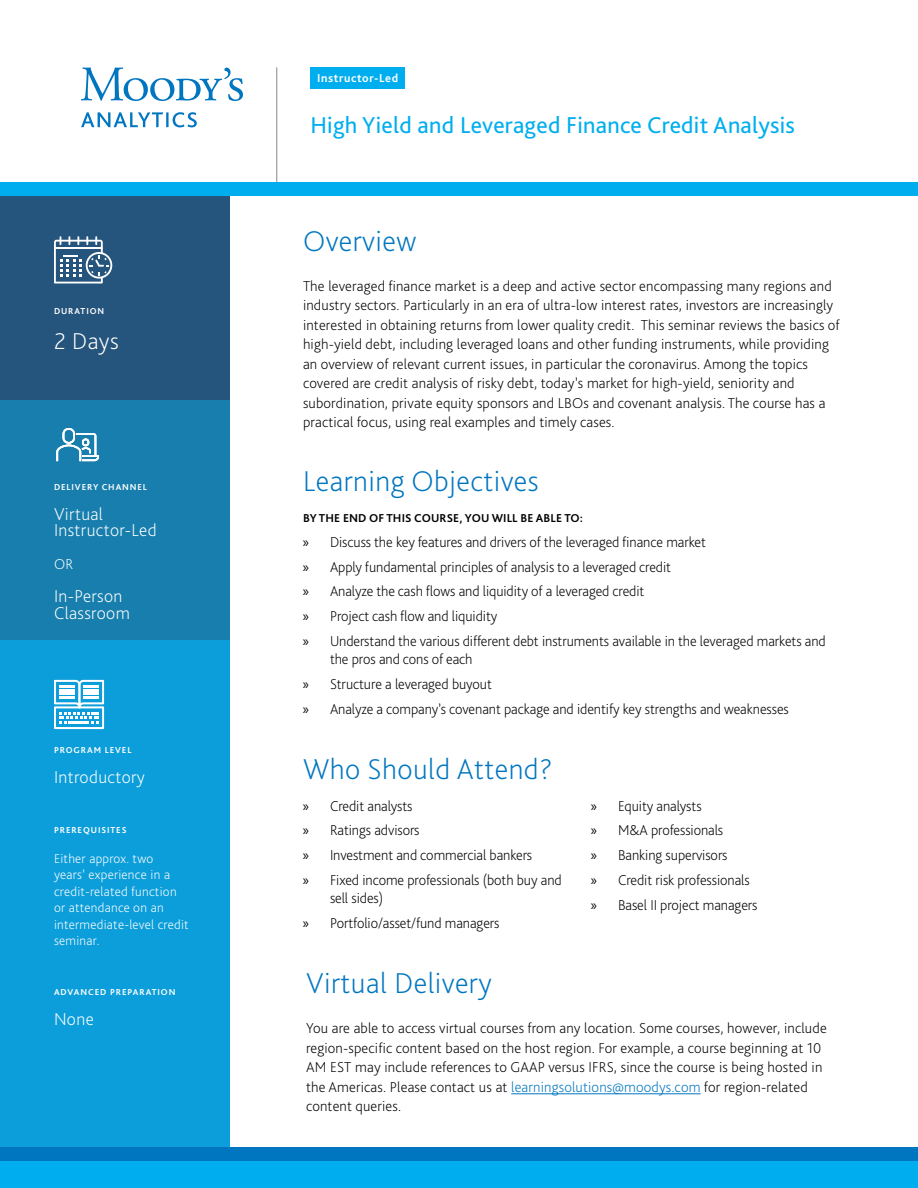
<style>
.page{position:relative;width:918px;height:1188px;background:#fff}
.page>*{position:absolute;margin:0;border:0;box-sizing:border-box;transform-origin:0 0}
.t1{font:200 30px "Bliss Pro";letter-spacing:.015em;color:#0076c0}
.t2{font:24px "Bliss Pro";letter-spacing:.01em;color:#00aeef}
.t3{font:200 24px "Bliss Pro";color:#fff}
.t4{font:200 18px/16.5px "Bliss Pro";letter-spacing:.02em;color:#fff}
.t5{font:200 15px/24.8px "Bliss Pro";letter-spacing:.01em;color:#000}
.t6{font:200 15px "Bliss Pro";color:#fff}
.t7{font:200 13.5px/16.5px "Bliss Pro";letter-spacing:.02em;color:#fff}
.t8{font:700 12px "Bliss Pro";letter-spacing:.01em;color:#000}
.t9{font:700 12px "Bliss Pro";letter-spacing:.05em;color:#fff}
.t10{font:700 9px "Bliss Pro";letter-spacing:.1em;color:#fff}
.s1{font-family:"Myriad Pro";font-weight:400}
.s2{color:#0076c0}
</style>
<div class="page">
<div style="left:0;top:639px;width:230px;height:549px;background:#0c9eda"></div>
<svg style="left:54px;top:680px;width:50px;height:49px"></svg>
<div style="left:0;top:400px;width:230px;height:239px;background:#177eae"></div>
<svg style="left:81px;top:68px;width:162px;height:59px"></svg>
<hr style="left:276px;top:68px;width:1px;height:114px;background:#939598">
<div style="left:310px;top:68px;width:95px;height:21px;background:#00aeef"></div>
<div style="left:0;top:194px;width:230px;height:206px;background:#25547c"></div>
<svg style="left:54px;top:236px;width:58px;height:47px"></svg>
<div style="left:0;top:1161px;width:918px;height:27px;background:#00aeef"></div>
<div style="left:0;top:1148px;width:918px;height:13px;background:#0076c0"></div>
<svg style="left:56px;top:428px;width:43px;height:33px"></svg>
<div style="left:0;top:182px;width:918px;height:14px;background:#00aeef"></div>
<hr style="left:511px;top:1093px;width:190px;height:1px;background:#0076c0">
<p class="t10" style="left:54px;top:305px;width:52px">DURATION</p>
<h2 class="t3" style="left:54px;top:326px;width:66px">2 Days</h2>
<p class="t10" style="left:54px;top:481px;width:95px">DELIVERY CHANNEL</p>
<p class="t4" style="left:54px;top:505px;width:104px">Virtual<br>Instructor-Led</p>
<p class="t6" style="left:54px;top:555px;width:21px">OR</p>
<p class="t4" style="left:54px;top:587px;width:77px">In-Person<br>Classroom</p>
<p class="t10" style="left:54px;top:745px;width:79px">PROGRAM LEVEL</p>
<p class="t4" style="left:54px;top:768px;width:92px">Introductory</p>
<p class="t10" style="left:54px;top:824px;width:74px">PREREQUISITES</p>
<p class="t7" style="left:54px;top:850px;width:136px">Either approx. two<br>years’ experience in a credit-related function or attendance on an intermediate-level credit seminar.</p>
<p class="t10" style="left:54px;top:987px;width:123px">ADVANCED PREPARATION</p>
<p class="t4" style="left:54px;top:1011px;width:41px">None</p>
<p class="t9" style="left:317px;top:71px;width:83px">Instructor-Led</p>
<h2 class="t2" style="left:310px;top:110px;width:486px">High Yield and Leveraged Finance Credit Analysis</h2>
<h1 class="t1" style="left:303px;top:222px;width:115px">Overview</h1>
<p class="t5" style="left:303px;top:275px;width:538px;line-height:19.5px">The leveraged finance market is a deep and active sector encompassing many regions and industry sectors. Particularly in an era of ultra-low interest rates, investors are increasingly interested in obtaining returns from lower quality credit. This seminar reviews the basics of high-yield debt, including leveraged loans and other funding instruments, while providing an overview of relevant current issues, in particular the coronavirus. Among the topics covered are credit analysis of risky debt, today’s market for high-yield, seniority and subordination, private equity sponsors and LBOs and covenant analysis. The course has a practical focus, using real examples and timely cases.</p>
<h1 class="t1" style="left:303px;top:462px;width:237px">Learning Objectives</h1>
<p class="t8" style="left:303px;top:511px;width:282px">BY THE END OF THIS COURSE, YOU WILL BE ABLE TO:</p>
<p class="t5" style="left:303px;top:529px;width:524px"><span class="s1">»</span> Discuss the key features and drivers of the leveraged finance market<br><span class="s1">»</span> Apply fundamental principles of analysis to a leveraged credit<br><span class="s1">»</span> Analyze the cash flows and liquidity of a leveraged credit<br><span class="s1">»</span> Project cash flow and liquidity<br><span class="s1">»</span> Understand the various different debt instruments available in the leveraged markets and</p>
<p class="t5" style="left:303px;top:646px;width:487px;line-height:25.2px;text-indent:27px">the pros and cons of each<br><span class="s1">»</span> Structure a leveraged buyout<br><span class="s1">»</span> Analyze a company’s covenant package and identify key strengths and weaknesses</p>
<h1 class="t1" style="left:303px;top:751px;width:251px">Who Should Attend?</h1>
<p class="t5" style="left:303px;top:793px;width:260px"><span class="s1">»</span> Credit analysts<br><span class="s1">»</span> Ratings advisors<br><span class="s1">»</span> Investment and commercial bankers<br><span class="s1">»</span> Fixed income professionals (both buy and</p>
<p class="t5" style="left:303px;top:885px;width:198px;text-indent:27px">sell sides)<br><span class="s1">»</span> Portfolio/asset/fund managers</p>
<p class="t5" style="left:591px;top:793px;width:168px"><span class="s1">»</span> Equity analysts<br><span class="s1">»</span> M&amp;A professionals<br><span class="s1">»</span> Banking supervisors<br><span class="s1">»</span> Credit risk professionals <span class="s1">»</span> Basel II project managers</p>
<h1 class="t1" style="left:306px;top:965px;width:187px">Virtual Delivery</h1>
<p class="t5" style="left:306px;top:1018px;width:522px;line-height:19.5px">You are able to access virtual courses from any location. Some courses, however, include region-specific content based on the host region. For example, a course beginning at 10<br>AM EST may include references to GAAP versus IFRS, since the course is being hosted in the Americas. Please contact us at <span class="s2">learningsolutions@moodys.com</span> for region-related content queries.</p>
</div>
